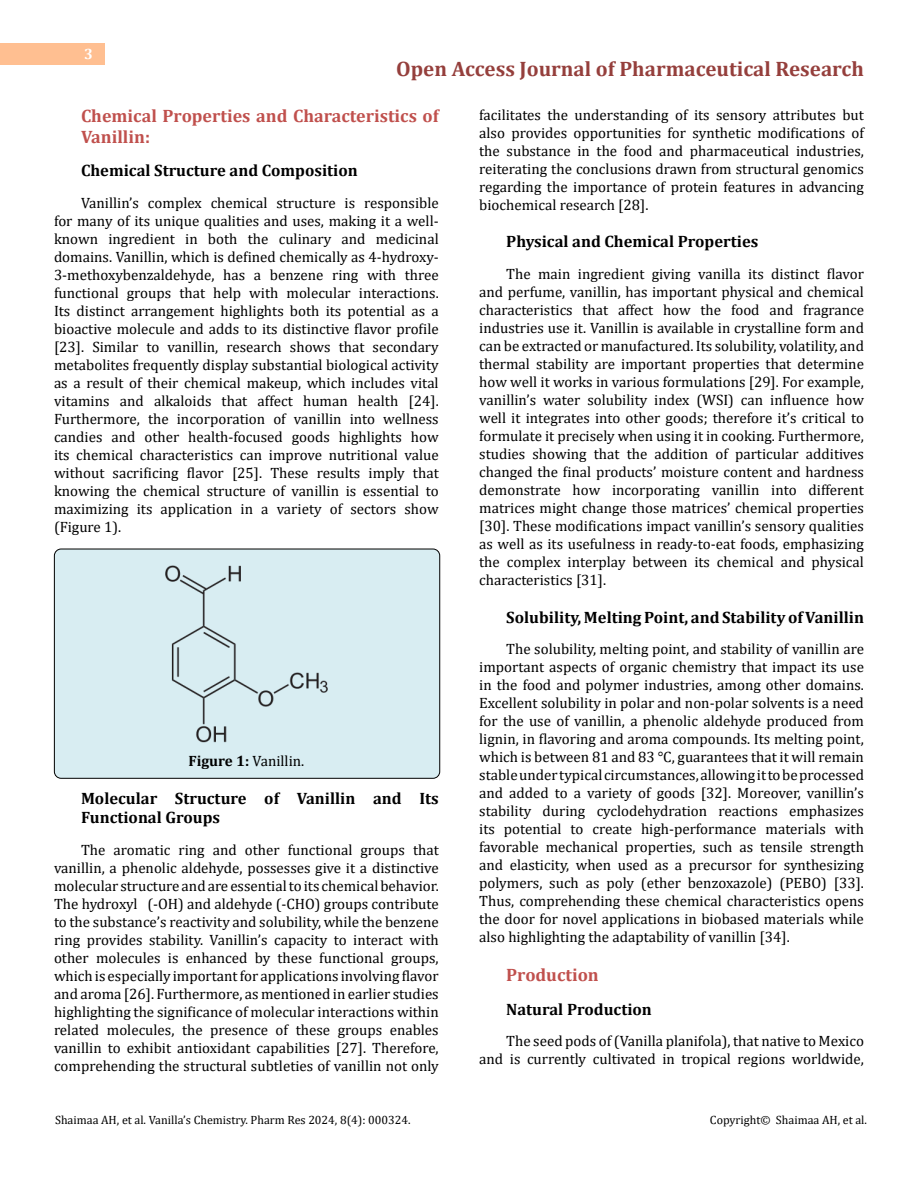
<style>
.page{position:relative;width:918px;height:1188px;background:#fff}
.page>*{position:absolute;margin:0;border:0;box-sizing:border-box;transform-origin:0 0}
.t1{font:700 21px "Cambria";color:#953f3c}
.t2{font:700 18px/21px "Cambria";color:#c0504d}
.t3{font:700 16.5px/19.8px "Cambria";color:#000}
.t4{font:15px/18px "Cambria";color:#000;text-align:justify}
.t5{font:700 15px "Cambria";color:#fff}
.t6{font:12px "Cambria";color:#000}
.s1{font-weight:700}
</style>
<div class="page">
<div style="left:0;top:43px;width:105px;height:21px;background:#ffbf91"></div>
<div style="left:54px;top:549px;width:386px;height:229px;background:#d8edf2;border-radius:7px"></div>
<div style="left:54px;top:549px;width:386px;height:230px;border:1px solid #000;border-radius:7px"></div>
<img style="left:165px;top:565px;width:163px;height:178px">
<p class="t5" style="left:84px;top:44px;width:10px">3</p>
<h1 class="t1" style="left:396px;top:54px;width:469px">Open Access Journal of Pharmaceutical Research</h1>
<p class="t2" style="left:81px;top:105px;width:359px">Chemical Properties and Characteristics of<br>Vanillin:</p>
<p class="t3" style="left:81px;top:160px;width:278px">Chemical Structure and Composition</p>
<p class="t4" style="left:54px;top:194px;width:386px;text-indent:27px">Vanillin’s complex chemical structure is responsible for many of its unique qualities and uses, making it a well&shy;known ingredient in both the culinary and medicinal domains. Vanillin, which is defined chemically as 4-hydroxy-3-methoxybenzaldehyde, has a benzene ring with three functional groups that help with molecular interactions.<br>Its distinct arrangement highlights both its potential as a bioactive molecule and adds to its distinctive flavor profile [23]. Similar to vanillin, research shows that secondary metabolites frequently display substantial biological activity as a result of their chemical makeup, which includes vital vitamins and alkaloids that affect human health [24].<br>Furthermore, the incorporation of vanillin into wellness candies and other health-focused goods highlights how its chemical characteristics can improve nutritional value without sacrificing flavor [25]. These results imply that knowing the chemical structure of vanillin is essential to maximizing its application in a variety of sectors show (Figure 1).</p>
<p class="t4" style="left:188px;top:752px;width:117px"><span class="s1">Figure 1:</span> Vanillin.</p>
<p class="t3" style="left:81px;top:788px;width:359px">Molecular Structure of Vanillin and Its<br>Functional Groups</p>
<p class="t4" style="left:54px;top:841px;width:386px;text-indent:27px">The aromatic ring and other functional groups that vanillin, a phenolic aldehyde, possesses give it a distinctive molecular structure and are essential to its chemical behavior.<br>The hydroxyl (-OH) and aldehyde (-CHO) groups contribute to the substance’s reactivity and solubility, while the benzene ring provides stability. Vanillin’s capacity to interact with other molecules is enhanced by these functional groups, which is especially important for applications involving flavor and aroma [26]. Furthermore, as mentioned in earlier studies highlighting the significance of molecular interactions within related molecules, the presence of these groups enables vanillin to exhibit antioxidant capabilities [27]. Therefore, comprehending the structural subtleties of vanillin not only</p>
<p class="t4" style="left:479px;top:105px;width:386px">facilitates the understanding of its sensory attributes but also provides opportunities for synthetic modifications of the substance in the food and pharmaceutical industries, reiterating the conclusions drawn from structural genomics regarding the importance of protein features in advancing biochemical research [28].</p>
<p class="t3" style="left:506px;top:231px;width:254px">Physical and Chemical Properties</p>
<p class="t4" style="left:479px;top:265px;width:386px;text-indent:27px">The main ingredient giving vanilla its distinct flavor and perfume, vanillin, has important physical and chemical characteristics that affect how the food and fragrance industries use it. Vanillin is available in crystalline form and can be extracted or manufactured. Its solubility, volatility, and thermal stability are important properties that determine how well it works in various formulations [29]. For example, vanillin’s water solubility index (WSI) can influence how well it integrates into other goods; therefore it’s critical to formulate it precisely when using it in cooking. Furthermore, studies showing that the addition of particular additives changed the final products’ moisture content and hardness demonstrate how incorporating vanillin into different matrices might change those matrices’ chemical properties [30]. These modifications impact vanillin’s sensory qualities as well as its usefulness in ready-to-eat foods, emphasizing the complex interplay between its chemical and physical characteristics [31].</p>
<p class="t3" style="left:506px;top:607px;width:359px">Solubility, Melting Point, and Stability of Vanillin</p>
<p class="t4" style="left:479px;top:640px;width:386px;text-indent:27px">The solubility, melting point, and stability of vanillin are important aspects of organic chemistry that impact its use in the food and polymer industries, among other domains.<br>Excellent solubility in polar and non-polar solvents is a need for the use of vanillin, a phenolic aldehyde produced from lignin, in flavoring and aroma compounds. Its melting point, which is between 81 and 83 °C, guarantees that it will remain stable under typical circumstances, allowing it to be processed and added to a variety of goods [32]. Moreover, vanillin’s stability during cyclodehydration reactions emphasizes its potential to create high-performance materials with favorable mechanical properties, such as tensile strength and elasticity, when used as a precursor for synthesizing polymers, such as poly (ether benzoxazole) (PEBO) [33].<br>Thus, comprehending these chemical characteristics opens the door for novel applications in biobased materials while also highlighting the adaptability of vanillin [34].</p>
<p class="t2" style="left:506px;top:964px;width:94px">Production</p>
<p class="t3" style="left:506px;top:998px;width:147px">Natural Production</p>
<p class="t4" style="left:479px;top:1032px;width:386px;text-align:right">The seed pods of (Vanilla planifola), that native to Mexico and is currently cultivated in tropical regions worldwide,</p>
<p class="t6" style="left:55px;top:1112px;width:357px">Shaimaa AH, et al. Vanilla’s Chemistry. Pharm Res 2024, 8(4): 000324.</p>
<p class="t6" style="left:710px;top:1112px;width:159px">Copyright© Shaimaa AH, et al.</p>
</div>
